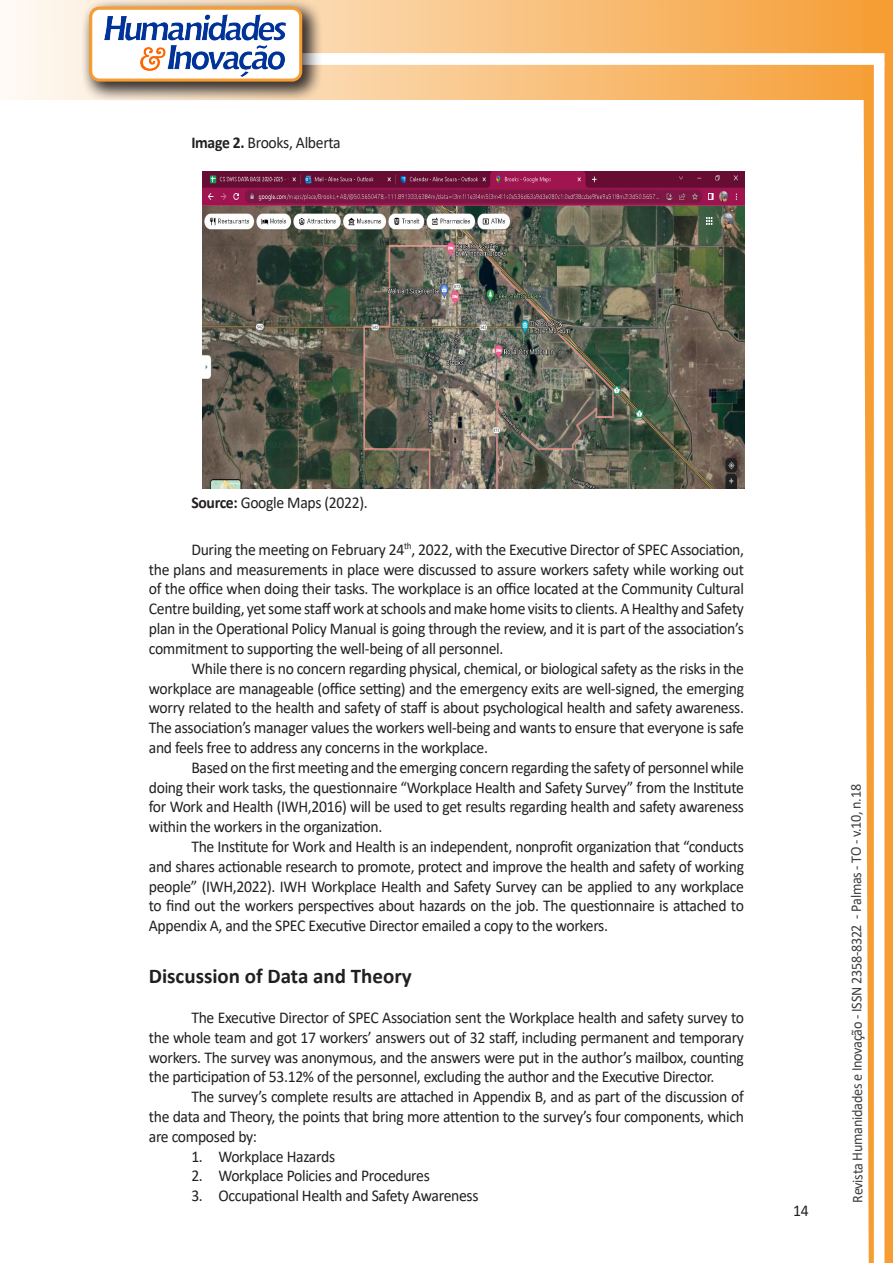
<style>
.page{position:relative;width:893px;height:1263px;background:#fff}
.page>*{position:absolute;margin:0;border:0;box-sizing:border-box;transform-origin:0 0}
.Titulo_2{font:700 21px "Calibri";color:#231f20}
.texto{font:16.5px/19.8px "Calibri";letter-spacing:-.02em;color:#231f20;text-align:justify;scale:.95 1}
.t1{font:15px "Calibri";letter-spacing:-.025em;color:#3e3e3f;scale:.95 1}
.s1{font-weight:700}
</style>
<div class="page">
<svg style="left:5px;top:0;width:858px;height:100px;background:#f9c484"></svg>
<div style="left:302px;top:53px;width:582px;height:12px;background:#fff;border:2px solid #fff"></div>
<svg style="left:863px;top:0;width:30px;height:1263px"></svg>
<div style="left:81px;top:0;width:241px;height:102px;background:#231f20;opacity:.75"></div>
<div style="left:91px;top:8px;width:210px;height:72px;background:#fff;border-radius:9px"></div>
<img style="left:104px;top:14px;width:181px;height:62px">
<div style="left:89px;top:7px;width:213px;height:75px;border:3px solid #f69e34;border-radius:9px"></div>
<img style="left:203px;top:172px;width:541px;height:316px">
<p class="texto" style="left:191px;top:133px;width:159px"><span class="s1">Image 2.</span> Brooks, Alberta</p>
<p class="texto" style="left:191px;top:492px;width:187px"><span class="s1">Source:</span> Google Maps (2022).</p>
<p class="texto" style="left:149px;top:539px;width:628px;text-indent:43px">During the meeting on February 24<sup>th</sup>, 2022, with the Executive Director of SPEC Association, the plans and measurements in place were discussed to assure workers safety while working out of the office when doing their tasks. The workplace is an office located at the Community Cultural Centre building, yet some staff work at schools and make home visits to clients. A Healthy and Safety plan in the Operational Policy Manual is going through the review, and it is part of the association’s commitment to supporting the well-being of all personnel.</p>
<p class="texto" style="left:149px;top:658px;width:628px;text-indent:43px">While there is no concern regarding physical, chemical, or biological safety as the risks in the workplace are manageable (office setting) and the emergency exits are well-signed, the emerging worry related to the health and safety of staff is about psychological health and safety awareness.<br>The association’s manager values the workers well-being and wants to ensure that everyone is safe and feels free to address any concerns in the workplace.</p>
<p class="texto" style="left:149px;top:757px;width:628px;text-indent:43px">Based on the first meeting and the emerging concern regarding the safety of personnel while doing their work tasks, the questionnaire “Workplace Health and Safety Survey” from the Institute for Work and Health (IWH,2016) will be used to get results regarding health and safety awareness within the workers in the organization.</p>
<p class="texto" style="left:149px;top:836px;width:628px;text-indent:43px">The Institute for Work and Health is an independent, nonprofit organization that “conducts and shares actionable research to promote, protect and improve the health and safety of working people” (IWH,2022). IWH Workplace Health and Safety Survey can be applied to any workplace to find out the workers perspectives about hazards on the job. The questionnaire is attached to Appendix A, and the SPEC Executive Director emailed a copy to the workers.</p>
<p class="Titulo_2" style="left:149px;top:961px;width:265px">Discussion of Data and Theory</p>
<p class="texto" style="left:149px;top:1007px;width:628px;text-indent:43px">The Executive Director of SPEC Association sent the Workplace health and safety survey to the whole team and got 17 workers’ answers out of 32 staff, including permanent and temporary workers. The survey was anonymous, and the answers were put in the author’s mailbox, counting the participation of 53.12% of the personnel, excluding the author and the Executive Director.</p>
<p class="texto" style="left:149px;top:1086px;width:628px;text-indent:43px">The survey’s complete results are attached in Appendix B, and as part of the discussion of the data and Theory, the points that bring more attention to the survey’s four components, which are composed by:</p>
<p class="texto" style="left:191px;top:1146px;width:153px">1. Workplace Hazards</p>
<p class="texto" style="left:191px;top:1165px;width:253px">2. Workplace Policies and Procedures</p>
<p class="texto" style="left:191px;top:1185px;width:304px">3. Occupational Health and Safety Awareness</p>
<p class="texto" style="left:793px;top:1200px;width:18px">14</p>
<p class="t1" style="left:846px;top:1203px;width:442px;rotate:-90deg">Revista Humanidades e Inovação - ISSN 2358-8322 - Palmas - TO - v.10, n.18</p>
</div>
